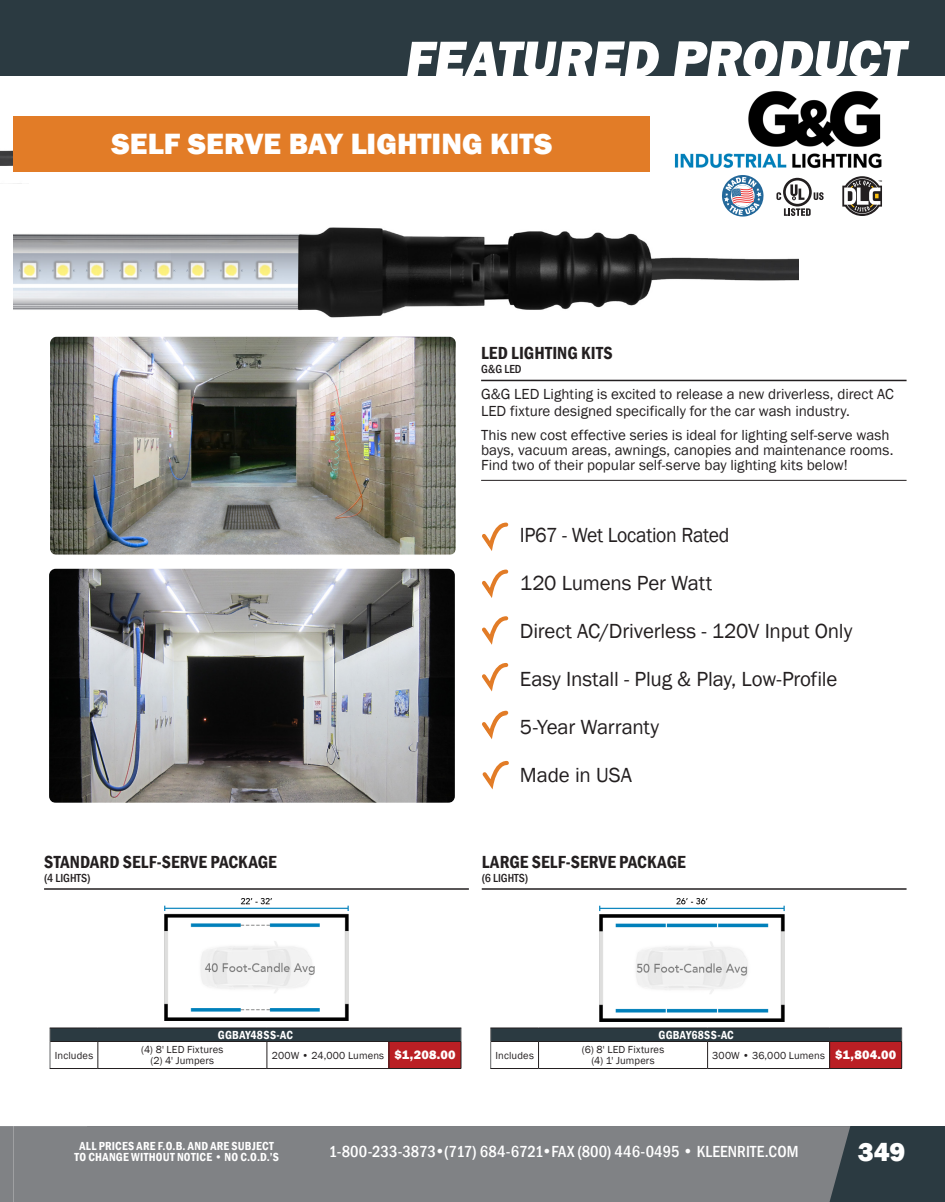
<style>
.page{position:relative;width:945px;height:1202px;background:#fff}
.page>*{position:absolute;margin:0;border:0;box-sizing:border-box;transform-origin:0 0}
.t1{font:800 30.15px "Franklin Gothic";color:#fff}
.t2{font:800 27px "Franklin Gothic";color:#fff}
.t3{font:21px "Franklin Gothic";letter-spacing:-.01em;color:#231f20}
.t4{font:21px "Franklin Gothic";letter-spacing:-.01em;color:#231f20;scale:.94 1}
.t5{font:600 condensed 18px "Franklin Gothic";letter-spacing:.005em;color:#231f20}
.t6{font:500 condensed 16.5px "Franklin Gothic";letter-spacing:.005em;color:#fff}
.t7{font:15px/15px "Franklin Gothic";color:#231f20}
.t8{font:500 condensed 15px "Franklin Gothic";letter-spacing:.01em;color:#fff}
.t9{font:600 condensed 12px/10.5px "Franklin Gothic";letter-spacing:.02em;color:#fff;text-align:center}
.t10{font:500 condensed 12px "Franklin Gothic";color:#231f20}
.t11{font:10.5px/10.5px "Franklin Gothic";letter-spacing:.01em;color:#231f20;text-align:center}
.s1{font-weight:800;font-size:12.75px;color:#fff}
</style>
<div class="page">
<img style="left:0;top:116px;width:22px;height:68px">
<img style="left:14px;top:213px;width:785px;height:105px">
<div style="left:14px;top:116px;width:636px;height:56px;background:#e27c27"></div>
<img style="left:164px;top:898px;width:184px;height:122px">
<div style="left:50px;top:1028px;width:411px;height:13px;background:#2b3a41"></div>
<div style="left:389px;top:1041px;width:72px;height:27px;background:#ba1f24"></div>
<svg style="left:461px;top:1028px;width:1px;height:40px"></svg>
<hr style="left:50px;top:1027px;width:48px;height:1px;background:#231f20">
<hr style="left:98px;top:1027px;width:169px;height:1px;background:#231f20">
<hr style="left:267px;top:1027px;width:122px;height:1px;background:#231f20">
<hr style="left:389px;top:1027px;width:72px;height:1px;background:#231f20">
<hr style="left:389px;top:1041px;width:72px;height:1px;background:#231f20">
<svg style="left:50px;top:1028px;width:340px;height:40px"></svg>
<hr style="left:50px;top:1068px;width:48px;height:1px;background:#231f20">
<hr style="left:98px;top:1068px;width:169px;height:1px;background:#231f20">
<hr style="left:267px;top:1068px;width:122px;height:1px;background:#231f20">
<hr style="left:389px;top:1068px;width:72px;height:1px;background:#231f20">
<hr style="left:44px;top:888px;width:425px;height:1px;background:#231f20">
<hr style="left:482px;top:888px;width:425px;height:1px;background:#231f20">
<div style="left:491px;top:1028px;width:411px;height:13px;background:#2b3a41"></div>
<div style="left:830px;top:1041px;width:72px;height:27px;background:#ba1f24"></div>
<svg style="left:901px;top:1028px;width:1px;height:40px"></svg>
<hr style="left:490px;top:1027px;width:49px;height:1px;background:#231f20">
<hr style="left:539px;top:1027px;width:169px;height:1px;background:#231f20">
<hr style="left:708px;top:1027px;width:122px;height:1px;background:#231f20">
<hr style="left:830px;top:1027px;width:72px;height:1px;background:#231f20">
<hr style="left:830px;top:1041px;width:72px;height:1px;background:#231f20">
<svg style="left:490px;top:1028px;width:340px;height:40px"></svg>
<hr style="left:490px;top:1068px;width:49px;height:1px;background:#231f20">
<hr style="left:539px;top:1068px;width:169px;height:1px;background:#231f20">
<hr style="left:708px;top:1068px;width:122px;height:1px;background:#231f20">
<hr style="left:830px;top:1068px;width:72px;height:1px;background:#231f20">
<img style="left:600px;top:898px;width:185px;height:123px">
<svg style="left:482px;top:522px;width:27px;height:29px"></svg>
<svg style="left:482px;top:569px;width:27px;height:29px"></svg>
<svg style="left:482px;top:616px;width:27px;height:29px"></svg>
<svg style="left:482px;top:663px;width:27px;height:29px"></svg>
<hr style="left:481px;top:380px;width:426px;height:1px;background:#231f20">
<hr style="left:481px;top:480px;width:426px;height:1px;background:#231f20">
<svg style="left:482px;top:710px;width:27px;height:29px"></svg>
<svg style="left:482px;top:760px;width:27px;height:30px"></svg>
<img style="left:50px;top:337px;width:406px;height:218px">
<img style="left:49px;top:568px;width:406px;height:235px">
<svg style="left:784px;top:208px;width:27px;height:8px"></svg>
<svg style="left:814px;top:192px;width:10px;height:8px"></svg>
<svg style="left:783px;top:178px;width:29px;height:28px"></svg>
<div style="left:786px;top:180px;width:23px;height:24px;background:#fff;border-radius:50%"></div>
<svg style="left:790px;top:184px;width:14px;height:16px"></svg>
<svg style="left:776px;top:192px;width:5px;height:8px"></svg>
<svg style="left:842px;top:176px;width:40px;height:40px"></svg>
<svg style="left:722px;top:175px;width:42px;height:41px"></svg>
<img style="left:674px;top:91px;width:208px;height:78px">
<div style="left:14px;top:0;width:931px;height:75px;background:#2b3a41"></div>
<svg style="left:407px;top:40px;width:502px;height:36px"></svg>
<svg style="left:14px;top:1126px;width:931px;height:76px;background:#76797d"></svg>
<div style="left:0;top:0;width:14px;height:75px;background:#2b3a41"></div>
<svg style="left:0;top:1126px;width:14px;height:76px"></svg>
<h1 class="t1" style="left:111px;top:125px;width:443px">SELF SERVE BAY LIGHTING KITS</h1>
<p class="t5" style="left:481px;top:341px;width:133px">LED LIGHTING KITS</p>
<p class="t10" style="left:481px;top:361px;width:42px">G&amp;G LED</p>
<p class="t7" style="left:481px;top:386px;width:414px;line-height:16.5px">G&amp;G LED Lighting is excited to release a new driverless, direct AC<br>LED fixture designed specifically for the car wash industry.</p>
<p class="t7" style="left:481px;top:428px;width:414px">This new cost effective series is ideal for lighting self-serve wash bays, vacuum areas, awnings, canopies and maintenance rooms.<br>Find two of their popular self-serve bay lighting kits below!</p>
<p class="t5" style="left:44px;top:850px;width:234px">STANDARD SELF-SERVE PACKAGE</p>
<p class="t10" style="left:44px;top:869px;width:48px">(4 LIGHTS)</p>
<h3 class="t4" style="left:520px;top:522px;width:224px">IP67 - Wet Location Rated</h3>
<h3 class="t3" style="left:520px;top:570px;width:194px">120 Lumens Per Watt</h3>
<h3 class="t3" style="left:520px;top:618px;width:334px">Direct AC/Driverless - 120V Input Only</h3>
<h3 class="t3" style="left:520px;top:666px;width:319px">Easy Install - Plug &amp; Play, Low-Profile</h3>
<h3 class="t3" style="left:520px;top:714px;width:141px">5-Year Warranty</h3>
<h3 class="t3" style="left:520px;top:762px;width:114px">Made in USA</h3>
<p class="t5" style="left:482px;top:850px;width:206px">LARGE SELF-SERVE PACKAGE</p>
<p class="t10" style="left:482px;top:869px;width:48px">(6 LIGHTS)</p>
<p class="t9" style="left:218px;top:1029px;width:77px">GGBAY48SS-AC</p>
<p class="t11" style="left:55px;top:1050px;width:40px">Includes</p>
<p class="t11" style="left:141px;top:1044px;width:84px">(4) 8' LED Fixtures (2) 4' Jumpers</p>
<p class="t11" style="left:272px;top:1050px;width:185px">200W • 24,000 Lumens <span class="s1">$1,208.00</span></p>
<p class="t9" style="left:659px;top:1029px;width:77px">GGBAY68SS-AC</p>
<p class="t11" style="left:496px;top:1050px;width:40px">Includes</p>
<p class="t11" style="left:582px;top:1044px;width:84px">(6) 8' LED Fixtures (4) 1' Jumpers</p>
<p class="t11" style="left:712px;top:1050px;width:185px">300W • 36,000 Lumens <span class="s1">$1,804.00</span></p>
<p class="t9" style="left:74px;top:1140px;width:206px">ALL PRICES ARE F.O.B. AND ARE SUBJECT<br>TO CHANGE WITHOUT NOTICE • NO C.O.D.’S</p>
<p class="t6" style="left:329px;top:1141px;width:471px">1-800-233-3873•(717) 684-6721•FAX (800) 446-0495 • KLEENRITE.COM</p>
<h2 class="t2" style="left:858px;top:1134px;width:49px">349</h2>
<p class="t8" style="left:100px;top:1145px;width:467px">1-800-233-3873•(717) 684-6721•FAX (800) 446-0495 • KLEEN-RITECORP.COM</p>
</div>
